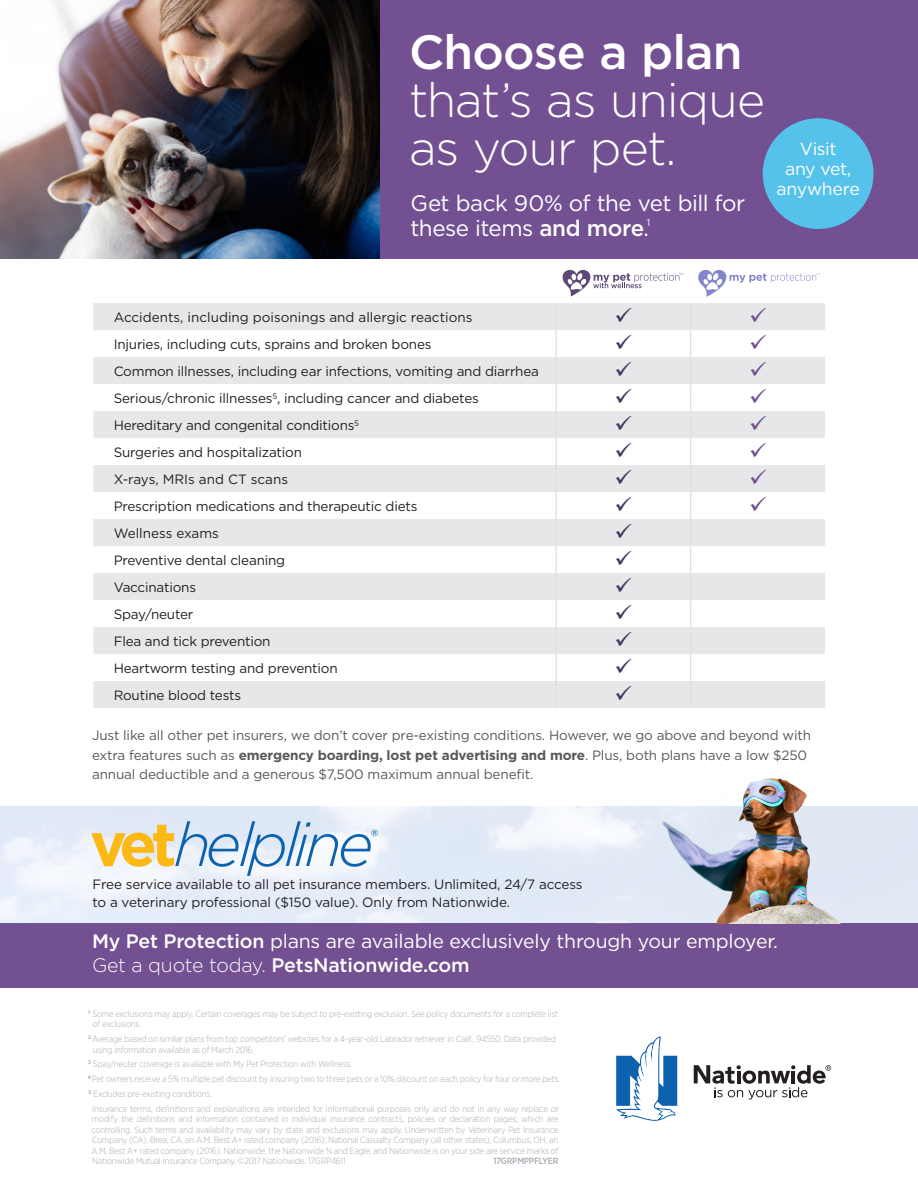
<style>
.page{position:relative;width:918px;height:1188px;background:#fff}
.page>*{position:absolute;margin:0;border:0;box-sizing:border-box;transform-origin:0 0}
.t1{font:300 48px/48px "Gotham";letter-spacing:-.025em;color:#fff}
.t2{font:22.35px/25.2px "Gotham";letter-spacing:-.02em;color:#fff}
.t3{font:19.5px "Gotham";letter-spacing:-.01em;color:#fff}
.t4{font:500 19.5px "Gotham";letter-spacing:-.01em;color:#fff}
.Body_Copy{font:18.9px "Gotham";color:#0d62b0}
.t5{font:17.7px/19.8px "Gotham";letter-spacing:-.025em;color:#fff;text-align:center}
.t6{font:13.5px/18px "Gotham";letter-spacing:-.015em;color:#231f20}
.t7{font:13.5px/19.5px "Gotham";letter-spacing:-.01em;color:#57585a}
.t8{font:9.75px "Gotham";color:#fff}
.t9{font:300 9px/10.5px "Gotham Narrow";letter-spacing:-.02em;color:#a6acb4;text-align:justify}
.t10{font:500 9px "Gotham Narrow";letter-spacing:-.02em;color:#a6acb4}
.s1{font-weight:500}
.s2{font-weight:700}
.s3{font-weight:300}
</style>
<div class="page">
<div style="left:0;top:0;width:918px;height:258px;background:#725092"></div>
<div style="left:0;top:923px;width:918px;height:64px;background:#725092"></div>
<svg style="left:93px;top:303px;width:732px;height:405px;fill:#e6e7e9"></svg>
<hr style="left:555px;top:303px;width:2px;height:27px;background:#e1e2e4">
<hr style="left:555px;top:330px;width:2px;height:27px;background:#e1e2e4">
<hr style="left:555px;top:357px;width:2px;height:27px;background:#e1e2e4">
<hr style="left:555px;top:384px;width:2px;height:27px;background:#e1e2e4">
<hr style="left:555px;top:411px;width:2px;height:27px;background:#e1e2e4">
<hr style="left:555px;top:438px;width:2px;height:27px;background:#e1e2e4">
<hr style="left:555px;top:465px;width:2px;height:27px;background:#e1e2e4">
<hr style="left:555px;top:492px;width:2px;height:27px;background:#e1e2e4">
<hr style="left:555px;top:519px;width:2px;height:27px;background:#e1e2e4">
<hr style="left:555px;top:546px;width:2px;height:27px;background:#e1e2e4">
<hr style="left:555px;top:573px;width:2px;height:27px;background:#e1e2e4">
<hr style="left:555px;top:600px;width:2px;height:27px;background:#e1e2e4">
<hr style="left:555px;top:627px;width:2px;height:27px;background:#e1e2e4">
<hr style="left:555px;top:654px;width:2px;height:27px;background:#e1e2e4">
<hr style="left:555px;top:681px;width:2px;height:27px;background:#e1e2e4">
<svg style="left:690px;top:303px;width:1px;height:405px"></svg>
<svg style="left:563px;top:270px;width:120px;height:27px"></svg>
<svg style="left:698px;top:270px;width:122px;height:27px"></svg>
<svg style="left:91px;top:821px;width:280px;height:55px"></svg>
<img style="left:653px;top:778px;width:190px;height:145px">
<svg style="left:616px;top:1037px;width:216px;height:84px"></svg>
<div style="left:763px;top:118px;width:111px;height:111px;background:#55c2eb;border-radius:50%"></div>
<img style="left:0;top:0;width:379px;height:258px">
<svg style="left:616px;top:308px;width:15px;height:15px"></svg>
<svg style="left:751px;top:308px;width:15px;height:15px"></svg>
<svg style="left:616px;top:335px;width:15px;height:15px"></svg>
<svg style="left:751px;top:335px;width:15px;height:15px"></svg>
<svg style="left:616px;top:362px;width:15px;height:15px"></svg>
<svg style="left:751px;top:362px;width:15px;height:15px"></svg>
<svg style="left:616px;top:389px;width:15px;height:15px"></svg>
<svg style="left:751px;top:389px;width:15px;height:15px"></svg>
<svg style="left:616px;top:416px;width:15px;height:15px"></svg>
<svg style="left:751px;top:416px;width:15px;height:15px"></svg>
<svg style="left:616px;top:443px;width:15px;height:15px"></svg>
<svg style="left:751px;top:443px;width:15px;height:15px"></svg>
<svg style="left:616px;top:470px;width:15px;height:15px"></svg>
<svg style="left:751px;top:470px;width:15px;height:15px"></svg>
<svg style="left:616px;top:497px;width:15px;height:15px"></svg>
<svg style="left:751px;top:497px;width:15px;height:15px"></svg>
<svg style="left:616px;top:524px;width:15px;height:15px"></svg>
<svg style="left:616px;top:551px;width:15px;height:15px"></svg>
<svg style="left:616px;top:578px;width:15px;height:15px"></svg>
<svg style="left:616px;top:605px;width:15px;height:15px"></svg>
<svg style="left:616px;top:632px;width:15px;height:15px"></svg>
<svg style="left:616px;top:659px;width:15px;height:15px"></svg>
<svg style="left:616px;top:686px;width:15px;height:15px"></svg>
<p class="t1" style="left:409px;top:27px;width:358px"><span class="s1">Choose a plan </span>that’s as unique as your pet.</p>
<p class="t2" style="left:411px;top:190px;width:336px">Get back 90% of the vet bill for these items <span class="s1">and more</span>.</p>
<p class="t8" style="left:647px;top:217px;width:5px">1</p>
<p class="t5" style="left:800px;top:139px;width:38px">Visit</p>
<p class="t5" style="left:777px;top:158px;width:85px">any vet, anywhere</p>
<p class="t6" style="left:114px;top:308px;width:360px">Accidents, including poisonings and allergic reactions</p>
<p class="t6" style="left:114px;top:335px;width:319px">Injuries, including cuts, sprains and broken bones</p>
<p class="t6" style="left:114px;top:362px;width:427px">Common illnesses, including ear infections, vomiting and diarrhea</p>
<p class="t6" style="left:114px;top:389px;width:367px">Serious/chronic illnesses<sup>5</sup>, including cancer and diabetes</p>
<p class="t6" style="left:114px;top:416px;width:247px">Hereditary and congenital conditions<sup>5</sup></p>
<p class="t6" style="left:114px;top:443px;width:190px">Surgeries and hospitalization</p>
<p class="t6" style="left:114px;top:470px;width:176px">X-rays, MRIs and CT scans</p>
<p class="t6" style="left:114px;top:497px;width:305px">Prescription medications and therapeutic diets</p>
<p class="t6" style="left:114px;top:524px;width:107px">Wellness exams</p>
<p class="t6" style="left:114px;top:551px;width:173px">Preventive dental cleaning</p>
<p class="t6" style="left:114px;top:578px;width:84px">Vaccinations</p>
<p class="t6" style="left:114px;top:605px;width:81px">Spay/neuter</p>
<p class="t6" style="left:114px;top:632px;width:158px">Flea and tick prevention</p>
<p class="t6" style="left:114px;top:659px;width:226px">Heartworm testing and prevention</p>
<p class="t6" style="left:114px;top:686px;width:129px">Routine blood tests</p>
<p class="t7" style="left:92px;top:725px;width:721px">Just like all other pet insurers, we don’t cover pre-existing conditions. However, we go above and beyond with extra features such as <span class="s2">emergency boarding, lost pet advertising and more</span>. Plus, both plans have a low $250 annual deductible and a generous $7,500 maximum annual benefit.</p>
<p class="Body_Copy" style="left:371px;top:824px;width:9px">®</p>
<p class="t6" style="left:92px;top:875px;width:492px">Free service available to all pet insurance members. Unlimited, 24/7 access to a veterinary professional ($150 value). Only from Nationwide.</p>
<p class="t3" style="left:92px;top:929px;width:688px"><span class="s1">My Pet Protection</span> plans are available exclusively through your employer.</p>
<p class="t4" style="left:92px;top:953px;width:379px"><span class="s3">Get a quote today.</span> PetsNationwide.com</p>
<p class="t9" style="left:88px;top:1008px;width:471px"><sup>1</sup> Some exclusions may apply. Certain coverages may be subject to pre-existing exclusion. See policy documents for a complete list</p>
<p class="t9" style="left:93px;top:1019px;width:50px">of exclusions.</p>
<p class="t9" style="left:88px;top:1033px;width:469px"><sup>2</sup> Average based on similar plans from top competitors’ websites for a 4-year-old Labrador retriever in Calif., 94550. Data provided</p>
<p class="t9" style="left:93px;top:1044px;width:163px">using information available as of March 2016.</p>
<p class="t9" style="left:88px;top:1059px;width:265px"><sup>3</sup> Spay/neuter coverage is available with My Pet Protection with Wellness.</p>
<p class="t9" style="left:88px;top:1074px;width:474px"><sup>4</sup> Pet owners receive a 5% multiple pet discount by insuring two to three pets or a 10% discount on each policy for four or more pets.</p>
<p class="t9" style="left:88px;top:1088px;width:125px"><sup>5</sup> Excludes pre-existing conditions.</p>
<p class="t9" style="left:92px;top:1103px;width:469px">Insurance terms, definitions and explanations are intended for informational purposes only and do not in any way replace or modify the definitions and information contained in individual insurance contracts, policies or declaration pages, which are controlling. Such terms and availability may vary by state and exclusions may apply. Underwritten by Veterinary Pet Insurance Company (CA), Brea, CA, an A.M. Best A+ rated company (2016); National Casualty Company (all other states), Columbus, OH, an A.M. Best A+ rated company (2016). Nationwide, the Nationwide N and Eagle, and Nationwide is on your side are service marks of Nationwide Mutual Insurance Company. ©2017 Nationwide. 17GRP4611</p>
<p class="t10" style="left:493px;top:1155px;width:66px">17GRPMPPFLYER</p>
</div>
